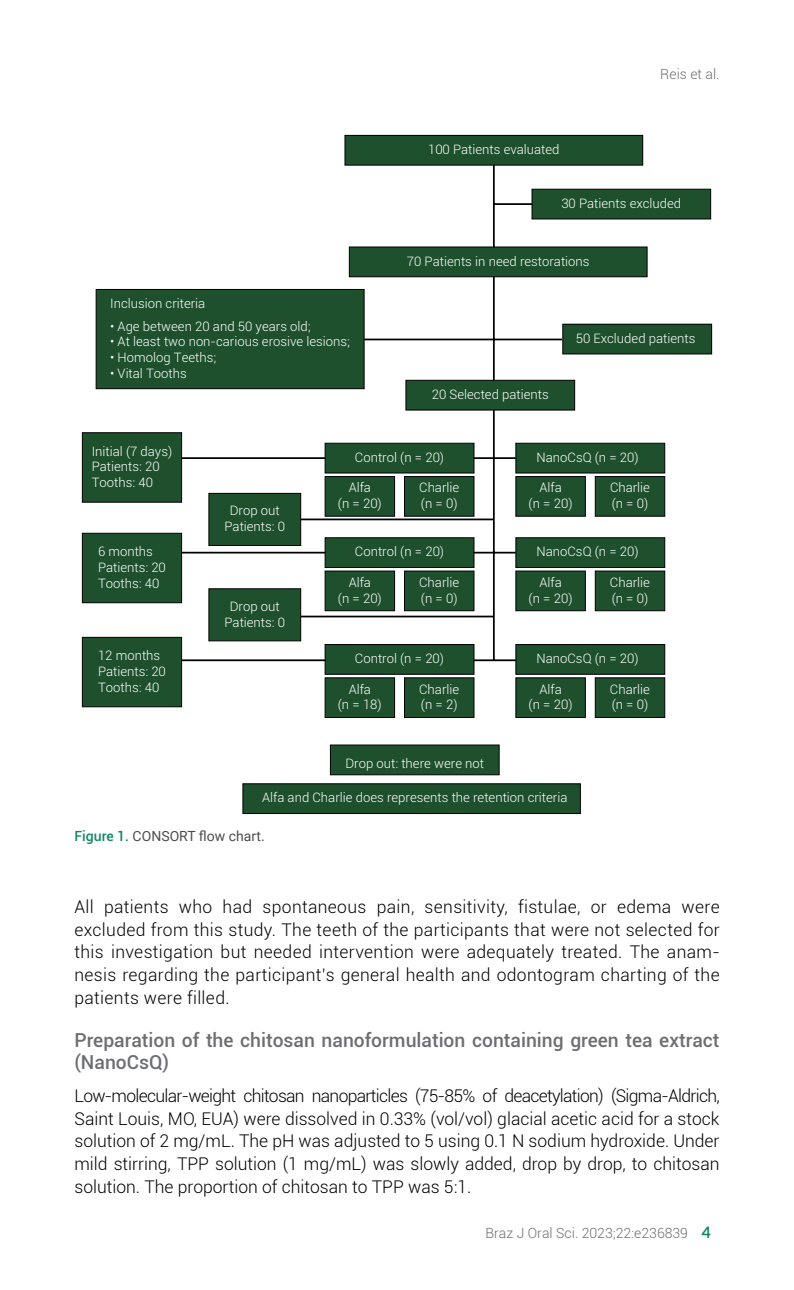
<style>
.page{position:relative;width:794px;height:1290px;background:#fff}
.page>*{position:absolute;margin:0;border:0;box-sizing:border-box;transform-origin:0 0}
.t1{font:500 19.25px/22.8px "Roboto";color:#6d6e71}
.t2{font:300 17.5px/22.8px "Roboto";letter-spacing:.01em;color:#000;text-align:justify}
.t3{font:700 15.75px "Lato";color:#0f8963}
.t4{font:300 14px "Roboto";color:#6d6e71}
.t5{font:14px "Roboto";color:#4d4d4f}
.t6{font:300 13.12px/15.8px "Roboto";color:#fff}
.s1{font-weight:500;color:#0f8963}
</style>
<div class="page">
<hr style="left:493px;top:163px;width:2px;height:497px;background:#000">
<hr style="left:182px;top:659px;width:334px;height:2px;background:#000">
<hr style="left:301px;top:616px;width:193px;height:1px;background:#000">
<hr style="left:182px;top:552px;width:334px;height:1px;background:#000">
<hr style="left:182px;top:457px;width:334px;height:2px;background:#000">
<hr style="left:364px;top:339px;width:198px;height:1px;background:#000">
<hr style="left:494px;top:203px;width:38px;height:2px;background:#000">
<hr style="left:301px;top:518px;width:193px;height:2px;background:#000">
<div style="left:345px;top:135px;width:297px;height:30px;background:#1e502d"></div>
<div style="left:344px;top:135px;width:299px;height:31px;border:1px solid #000"></div>
<div style="left:349px;top:247px;width:298px;height:30px;background:#1e502d;border:1px solid #000"></div>
<div style="left:242px;top:783px;width:339px;height:31px;background:#1e502d;border:1px solid #000"></div>
<div style="left:531px;top:189px;width:180px;height:30px;background:#1e502d;border:1px solid #000"></div>
<div style="left:563px;top:324px;width:148px;height:30px;background:#1e502d"></div>
<div style="left:562px;top:324px;width:150px;height:30px;border:1px solid #000"></div>
<div style="left:405px;top:380px;width:170px;height:30px;background:#1e502d;border:1px solid #000"></div>
<div style="left:330px;top:744px;width:169px;height:31px;background:#1e502d;border:1px solid #000"></div>
<div style="left:515px;top:443px;width:150px;height:30px;background:#1e502d;border:1px solid #000"></div>
<div style="left:515px;top:476px;width:71px;height:41px;background:#1e502d;border:1px solid #000"></div>
<div style="left:595px;top:476px;width:70px;height:41px;background:#1e502d;border:1px solid #000"></div>
<div style="left:325px;top:443px;width:149px;height:30px;background:#1e502d;border:1px solid #000"></div>
<div style="left:325px;top:476px;width:70px;height:41px;background:#1e502d;border:1px solid #000"></div>
<div style="left:208px;top:493px;width:93px;height:53px;background:#1e502d;border:1px solid #000"></div>
<div style="left:82px;top:432px;width:100px;height:71px;background:#1e502d;border:1px solid #000"></div>
<div style="left:96px;top:289px;width:268px;height:100px;background:#1e502d;border:1px solid #000"></div>
<div style="left:82px;top:533px;width:100px;height:70px;background:#1e502d;border:1px solid #000"></div>
<div style="left:82px;top:637px;width:100px;height:70px;background:#1e502d;border:1px solid #000"></div>
<div style="left:208px;top:588px;width:93px;height:53px;background:#1e502d;border:1px solid #000"></div>
<div style="left:404px;top:476px;width:70px;height:41px;background:#1e502d;border:1px solid #000"></div>
<div style="left:515px;top:537px;width:150px;height:31px;background:#1e502d;border:1px solid #000"></div>
<div style="left:515px;top:571px;width:71px;height:40px;background:#1e502d;border:1px solid #000"></div>
<div style="left:595px;top:571px;width:70px;height:40px;background:#1e502d;border:1px solid #000"></div>
<div style="left:325px;top:537px;width:149px;height:31px;background:#1e502d;border:1px solid #000"></div>
<div style="left:325px;top:571px;width:70px;height:40px;background:#1e502d;border:1px solid #000"></div>
<div style="left:404px;top:571px;width:70px;height:40px;background:#1e502d;border:1px solid #000"></div>
<div style="left:515px;top:644px;width:150px;height:31px;background:#1e502d;border:1px solid #000"></div>
<div style="left:515px;top:677px;width:71px;height:41px;background:#1e502d;border:1px solid #000"></div>
<div style="left:595px;top:677px;width:70px;height:41px;background:#1e502d;border:1px solid #000"></div>
<div style="left:325px;top:644px;width:149px;height:31px;background:#1e502d;border:1px solid #000"></div>
<div style="left:325px;top:677px;width:70px;height:41px;background:#1e502d;border:1px solid #000"></div>
<div style="left:404px;top:677px;width:70px;height:41px;background:#1e502d;border:1px solid #000"></div>
<p class="t6" style="left:428px;top:141px;width:133px">100 Patients evaluated</p>
<p class="t4" style="left:660px;top:65px;width:61px">Reis et al.</p>
<p class="t6" style="left:561px;top:195px;width:121px">30 Patients excluded</p>
<p class="t6" style="left:110px;top:295px;width:97px">Inclusion criteria</p>
<p class="t6" style="left:110px;top:318px;width:202px">• Age between 20 and 50 years old;</p>
<p class="t6" style="left:110px;top:333px;width:241px">• At least two non-carious erosive lesions;</p>
<p class="t6" style="left:110px;top:349px;width:108px">• Homolog Teeths;</p>
<p class="t6" style="left:110px;top:365px;width:78px">• Vital Tooths</p>
<p class="t6" style="left:407px;top:253px;width:184px">70 Patients in need restorations</p>
<p class="t6" style="left:432px;top:386px;width:118px">20 Selected patients</p>
<p class="t6" style="left:576px;top:330px;width:121px">50 Excluded patients</p>
<p class="t6" style="left:92px;top:442px;width:82px">Initial (7 days)<br>Patients: 20<br>Tooths: 40</p>
<p class="t6" style="left:98px;top:543px;width:69px">6 months<br>Patients: 20<br>Tooths: 40</p>
<p class="t6" style="left:98px;top:647px;width:69px">12 months<br>Patients: 20<br>Tooths: 40</p>
<p class="t6" style="left:224px;top:502px;width:62px;text-align:center">Drop out<br>Patients: 0</p>
<p class="t6" style="left:224px;top:598px;width:62px;text-align:center">Drop out<br>Patients: 0</p>
<p class="t6" style="left:355px;top:449px;width:91px">Control (n = 20)</p>
<p class="t6" style="left:338px;top:479px;width:45px;text-align:center">Alfa<br>(n = 20)</p>
<p class="t6" style="left:419px;top:479px;width:41px">Charlie (n = 0)</p>
<p class="t6" style="left:355px;top:543px;width:91px">Control (n = 20)</p>
<p class="t6" style="left:338px;top:574px;width:45px;text-align:center">Alfa<br>(n = 20)</p>
<p class="t6" style="left:419px;top:574px;width:41px">Charlie (n = 0)</p>
<p class="t6" style="left:355px;top:650px;width:91px">Control (n = 20)</p>
<p class="t6" style="left:338px;top:680px;width:45px;text-align:center">Alfa<br>(n = 18)</p>
<p class="t6" style="left:419px;top:680px;width:41px">Charlie (n = 2)</p>
<p class="t6" style="left:536px;top:449px;width:104px">NanoCsQ (n = 20)</p>
<p class="t6" style="left:528px;top:479px;width:45px;text-align:center">Alfa<br>(n = 20)</p>
<p class="t6" style="left:610px;top:479px;width:41px">Charlie (n = 0)</p>
<p class="t6" style="left:536px;top:543px;width:104px">NanoCsQ (n = 20)</p>
<p class="t6" style="left:528px;top:574px;width:45px;text-align:center">Alfa<br>(n = 20)</p>
<p class="t6" style="left:610px;top:574px;width:41px">Charlie (n = 0)</p>
<p class="t6" style="left:536px;top:650px;width:104px">NanoCsQ (n = 20)</p>
<p class="t6" style="left:528px;top:680px;width:45px;text-align:center">Alfa<br>(n = 20)</p>
<p class="t6" style="left:610px;top:680px;width:41px">Charlie (n = 0)</p>
<p class="t6" style="left:345px;top:755px;width:140px">Drop out: there were not</p>
<p class="t6" style="left:262px;top:789px;width:307px">Alfa and Charlie does represents the retention criteria</p>
<p class="t5" style="left:74px;top:826px;width:192px"><span class="s1">Figure 1.</span> CONSORT flow chart.</p>
<p class="t2" style="left:74px;top:895px;width:647px">All patients who had spontaneous pain, sensitivity, fistulae, or edema were excluded from this study. The teeth of the participants that were not selected for this investigation but needed intervention were adequately treated. The anam&shy;nesis regarding the participant’s general health and odontogram charting of the patients were filled.</p>
<p class="t1" style="left:74px;top:1027px;width:646px">Preparation of the chitosan nanoformulation containing green tea extract (NanoCsQ)</p>
<p class="t2" style="left:74px;top:1084px;width:647px">Low-molecular-weight chitosan nanoparticles (75-85% of deacetylation) (Sigma-Aldrich, Saint Louis, MO, EUA) were dissolved in 0.33% (vol/vol) glacial acetic acid for a stock solution of 2 mg/mL. The pH was adjusted to 5 using 0.1 N sodium hydroxide. Under mild stirring, TPP solution (1 mg/mL) was slowly added, drop by drop, to chitosan solution. The proportion of chitosan to TPP was 5:1.</p>
<p class="t4" style="left:485px;top:1223px;width:204px">Braz J Oral Sci. 2023;22:e236839</p>
<p class="t3" style="left:701px;top:1221px;width:11px">4</p>
</div>
